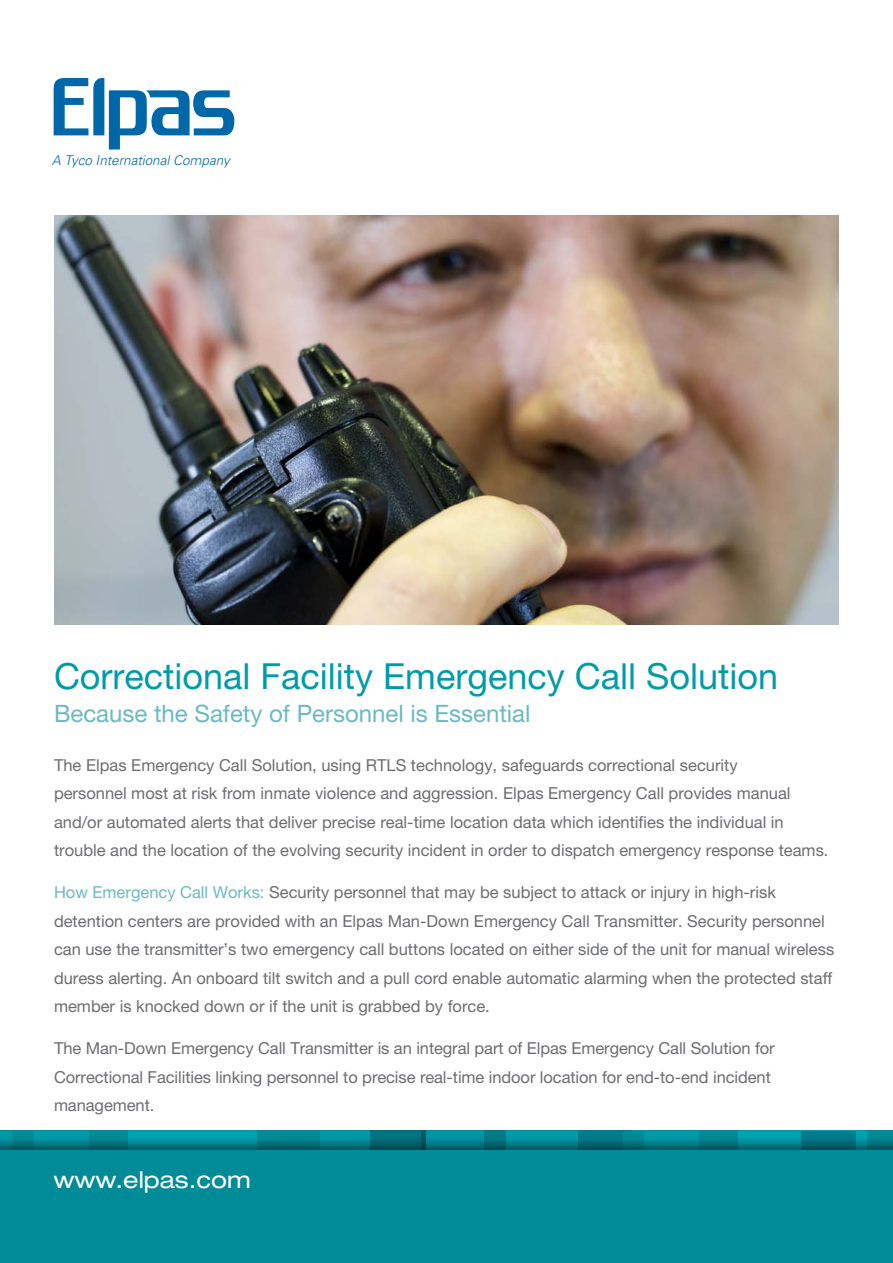
<style>
.page{position:relative;width:893px;height:1263px;background:#fff}
.page>*{position:absolute;margin:0;border:0;box-sizing:border-box;transform-origin:0 0}
.t1{font:36px "Helvetica Neue LT Pro";color:#009ba8}
.t2{font:24px "Helvetica Neue LT Pro";color:#6ab9c3}
.t3{font:expanded 23.25px "Helvetica Neue LT Pro";color:#fff}
.t4{font:16.5px/28.5px "Helvetica Neue LT Pro";color:#6c6d70}
.t5{font:italic 300 13.35px "Univers";color:#0068a9}
.s1{color:#6ab9c3}
</style>
<div class="page">
<div style="left:0;top:1131px;width:893px;height:132px;background:#008b98"></div>
<img style="left:0;top:1131px;width:12px;height:19px">
<img style="left:12px;top:1131px;width:611px;height:19px">
<img style="left:128px;top:1131px;width:128px;height:19px">
<img style="left:35px;top:1131px;width:54px;height:19px">
<img style="left:426px;top:1131px;width:80px;height:19px">
<img style="left:623px;top:1131px;width:270px;height:19px">
<img style="left:739px;top:1131px;width:127px;height:19px">
<img style="left:801px;top:1131px;width:54px;height:19px">
<svg style="left:54px;top:78px;width:180px;height:72px"></svg>
<img style="left:54px;top:216px;width:785px;height:408px">
<p class="t5" style="left:52px;top:152px;width:179px">A Tyco International Company</p>
<h1 class="t1" style="left:54px;top:654px;width:725px">Correctional Facility Emergency Call Solution</h1>
<h2 class="t2" style="left:54px;top:699px;width:478px">Because the Safety of Personnel is Essential</h2>
<p class="t4" style="left:54px;top:750px;width:776px">The Elpas Emergency Call Solution, using RTLS technology, safeguards correctional security<br>personnel most at risk from inmate violence and aggression. Elpas Emergency Call provides manual and/or automated alerts that deliver precise real-time location data which identifies the individual in trouble and the location of the evolving security incident in order to dispatch emergency response teams.</p>
<p class="t4" style="left:54px;top:878px;width:782px"><span class="s1">How Emergency Call Works:</span> Security personnel that may be subject to attack or injury in high-risk detention centers are provided with an Elpas Man-Down Emergency Call Transmitter. Security personnel can use the transmitter’s two emergency call buttons located on either side of the unit for manual wireless duress alerting. An onboard tilt switch and a pull cord enable automatic alarming when the protected staff member is knocked down or if the unit is grabbed by force.</p>
<p class="t4" style="left:54px;top:1034px;width:722px">The Man-Down Emergency Call Transmitter is an integral part of Elpas Emergency Call Solution for<br>Correctional Facilities linking personnel to precise real-time indoor location for end-to-end incident management.</p>
<h3 class="t3" style="left:53px;top:1166px;width:199px">www.elpas.com</h3>
</div>
